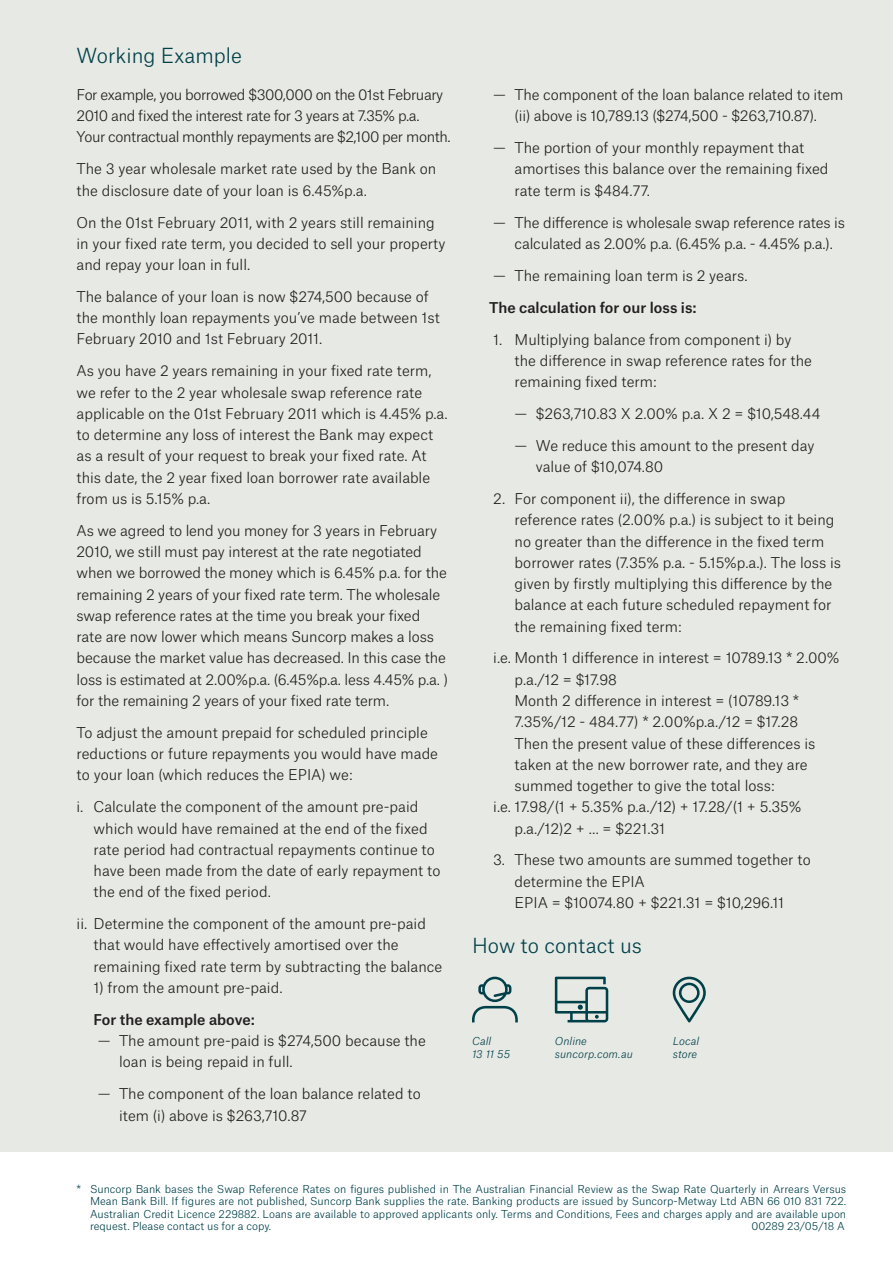
<style>
.page{position:relative;width:893px;height:1263px;background:#fff}
.page>*{position:absolute;margin:0;border:0;box-sizing:border-box;transform-origin:0 0}
.t1{font:300 19.8px "Atlas Grotesk";color:#004049}
.t2{font:300 14.25px/21.3px "Atlas Grotesk";color:#231f20}
.t3{font:300 14.25px/21.3px "Atlas Grotesk";letter-spacing:-.03em;color:#231f20}
.t4{font:500 14.25px "Atlas Grotesk";color:#231f20}
.t5{font:300 10.5px/12.6px "Atlas Grotesk";color:#004049;text-align:justify}
.t6{font:italic 300 10.5px/13.5px "Atlas Grotesk";letter-spacing:.005em;color:#004049}
</style>
<div class="page">
<div style="left:0;top:0;width:893px;height:1152px;background:#e7e9e4"></div>
<svg style="left:555px;top:977px;width:53px;height:45px"></svg>
<svg style="left:472px;top:977px;width:46px;height:45px"></svg>
<svg style="left:673px;top:977px;width:33px;height:45px"></svg>
<h1 class="t1" style="left:77px;top:40px;width:167px">Working Example</h1>
<p class="t3" style="left:77px;top:82px;width:376px">For example, you borrowed $300,000 on the 01st February<br>2010 and fixed the interest rate for 3 years at 7.35% p.a.<br>Your contractual monthly repayments are $2,100 per month.</p>
<p class="t2" style="left:77px;top:157px;width:361px">The 3 year wholesale market rate used by the Bank on the disclosure date of your loan is 6.45%p.a.</p>
<p class="t2" style="left:77px;top:210px;width:371px">On the 01st February 2011, with 2 years still remaining in your fixed rate term, you decided to sell your property and repay your loan in full.</p>
<p class="t2" style="left:77px;top:284px;width:365px">The balance of your loan is now $274,500 because of the monthly loan repayments you’ve made between 1st<br>February 2010 and 1st February 2011.</p>
<p class="t2" style="left:77px;top:359px;width:373px">As you have 2 years remaining in your fixed rate term, we refer to the 2 year wholesale swap reference rate applicable on the 01st February 2011 which is 4.45% p.a. to determine any loss of interest the Bank may expect as a result of your request to break your fixed rate. At this date, the 2 year fixed loan borrower rate available from us is 5.15% p.a.</p>
<p class="t2" style="left:77px;top:518px;width:373px">As we agreed to lend you money for 3 years in February 2010, we still must pay interest at the rate negotiated when we borrowed the money which is 6.45% p.a. for the remaining 2 years of your fixed rate term. The wholesale swap reference rates at the time you break your fixed rate are now lower which means Suncorp makes a loss because the market value has decreased. In this case the loss is estimated at 2.00%p.a. (6.45%p.a. less 4.45% p.a. ) for the remaining 2 years of your fixed rate term.</p>
<p class="t2" style="left:77px;top:720px;width:363px">To adjust the amount prepaid for scheduled principle reductions or future repayments you would have made to your loan (which reduces the EPIA) we:</p>
<p class="t2" style="left:94px;top:795px;width:348px;text-indent:-17px">i. Calculate the component of the amount pre-paid which would have remained at the end of the fixed rate period had contractual repayments continue to have been made from the date of early repayment to the end of the fixed period.</p>
<p class="t2" style="left:94px;top:912px;width:350px;text-indent:-17px">ii. Determine the component of the amount pre-paid that would have effectively amortised over the remaining fixed rate term by subtracting the balance</p>
<p class="t2" style="left:94px;top:975px;width:191px">1) from the amount pre-paid.</p>
<p class="t4" style="left:94px;top:1008px;width:163px">For the example above:</p>
<p class="t2" style="left:119px;top:1029px;width:308px;text-indent:-21px">— The amount pre-paid is $274,500 because the loan is being repaid in full.</p>
<p class="t2" style="left:119px;top:1082px;width:303px;text-indent:-21px">— The component of the loan balance related to item (i) above is $263,710.87</p>
<p class="t2" style="left:493px;top:83px;width:352px;text-align:center">— The component of the loan balance related to item (ii) above is 10,789.13 ($274,500 - $263,710.87).</p>
<p class="t2" style="left:514px;top:136px;width:315px;text-indent:-21px">— The portion of your monthly repayment that amortises this balance over the remaining fixed rate term is $484.77.</p>
<p class="t2" style="left:514px;top:210px;width:332px;text-indent:-21px">— The difference is wholesale swap reference rates is calculated as 2.00% p.a. (6.45% p.a. - 4.45% p.a.).</p>
<p class="t2" style="left:493px;top:263px;width:256px">— The remaining loan term is 2 years.</p>
<p class="t4" style="left:489px;top:296px;width:209px">The calculation for our loss is:</p>
<p class="t2" style="left:514px;top:327px;width:299px;text-indent:-21px">1. Multiplying balance from component i) by the difference in swap reference rates for the remaining fixed term:</p>
<p class="t2" style="left:514px;top:401px;width:307px">— $263,710.83 X 2.00% p.a. X 2 = $10,548.44</p>
<p class="t2" style="left:536px;top:433px;width:280px;text-indent:-21px">— We reduce this amount to the present day value of $10,074.80</p>
<p class="t2" style="left:514px;top:486px;width:328px;text-indent:-21px">2. For component ii), the difference in swap reference rates (2.00% p.a.) is subject to it being no greater than the difference in the fixed term borrower rates (7.35% p.a. - 5.15%p.a.). The loss is given by firstly multiplying this difference by the balance at each future scheduled repayment for the remaining fixed term:</p>
<p class="t2" style="left:493px;top:646px;width:348px">i.e. Month 1 difference in interest = 10789.13 * 2.00%</p>
<p class="t2" style="left:514px;top:667px;width:104px">p.a./12 = $17.98</p>
<p class="t2" style="left:514px;top:688px;width:286px">Month 2 difference in interest = (10789.13 *</p>
<p class="t2" style="left:514px;top:710px;width:285px">7.35%/12 - 484.77) * 2.00%p.a./12 = $17.28</p>
<p class="t2" style="left:514px;top:731px;width:302px">Then the present value of these differences is</p>
<p class="t2" style="left:514px;top:752px;width:295px">taken at the new borrower rate, and they are</p>
<p class="t2" style="left:514px;top:774px;width:262px">summed together to give the total loss:</p>
<p class="t2" style="left:493px;top:795px;width:310px">i.e. 17.98/(1 + 5.35% p.a./12) + 17.28/(1 + 5.35%</p>
<p class="t2" style="left:514px;top:816px;width:152px">p.a./12)2 + … = $221.31</p>
<p class="t2" style="left:514px;top:848px;width:298px;text-indent:-21px">3. These two amounts are summed together to determine the EPIA<br>EPIA = $10074.80 + $221.31 = $10,296.11</p>
<h1 class="t1" style="left:472px;top:929px;width:171px">How to contact us</h1>
<p class="t6" style="left:472px;top:1033px;width:40px">Call<br>13 11 55</p>
<p class="t6" style="left:673px;top:1033px;width:28px">Local store</p>
<p class="t6" style="left:555px;top:1033px;width:79px">Online suncorp.com.au</p>
<p class="t5" style="left:90px;top:1181px;width:758px;text-indent:-14px">* Suncorp Bank bases the Swap Reference Rates on figures published in The Australian Financial Review as the Swap Rate Quarterly in Arrears Versus Mean Bank Bill. If figures are not published, Suncorp Bank supplies the rate. Banking products are issued by Suncorp-Metway Ltd ABN 66 010 831 722.<br>Australian Credit Licence 229882. Loans are available to approved applicants only. Terms and Conditions, Fees and charges apply and are available upon request. Please contact us for a copy.</p>
<p class="t5" style="left:751px;top:1219px;width:95px">00289 23/05/18 A</p>
</div>
